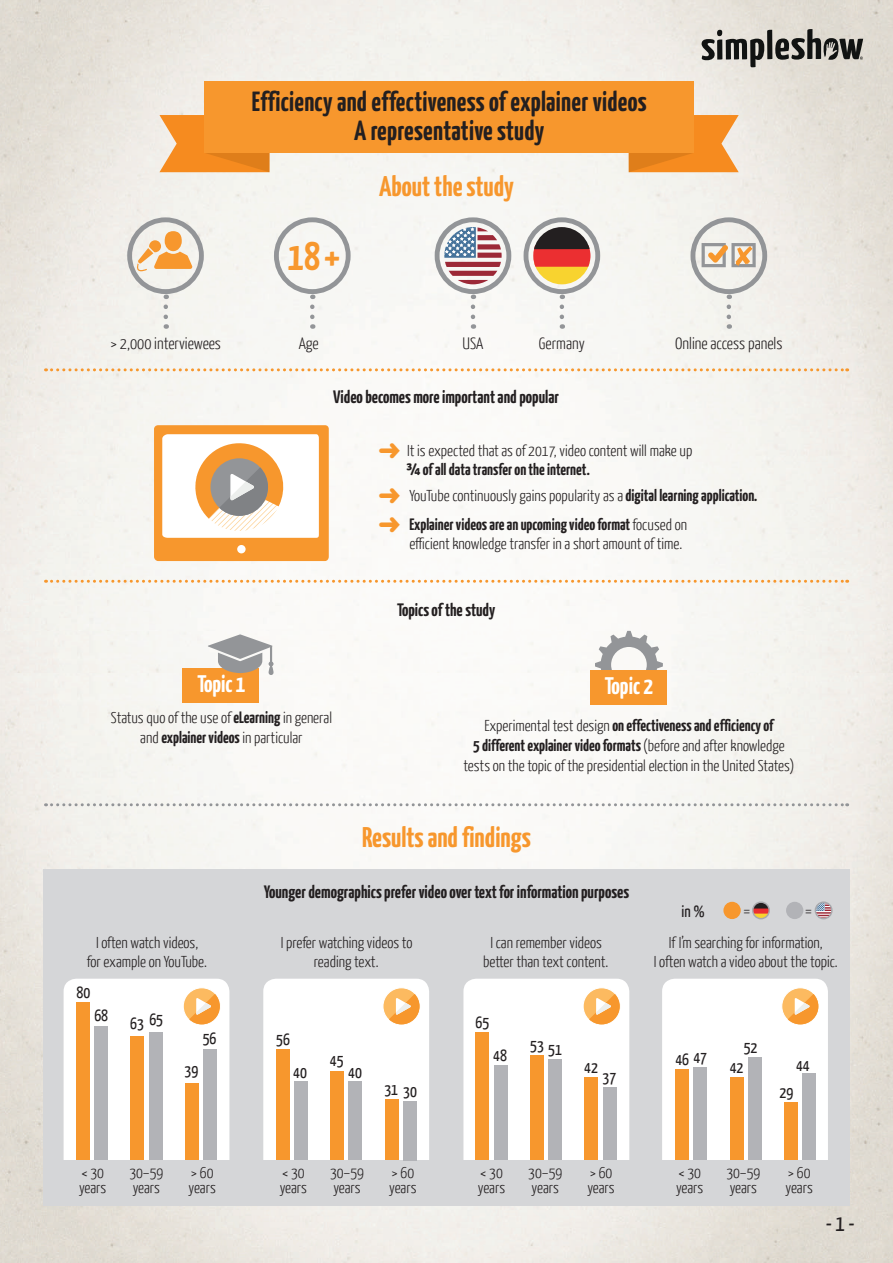
<style>
.page{position:relative;width:893px;height:1263px;background:#fff}
.page>*{position:absolute;margin:0;border:0;box-sizing:border-box;transform-origin:0 0}
.t1{font:700 40.05px "Yanone Kaffeesatz";color:#f7972d}
.t2{font:700 28.5px "Yanone Kaffeesatz";color:#f7972d}
.t3{font:700 27.75px/28.8px "Yanone Kaffeesatz";letter-spacing:.01em;color:#231f20;text-align:center}
.t4{font:700 24px "Yanone Kaffeesatz";color:#fff}
.t5{font:22.5px "Yanone Kaffeesatz";color:#231f20}
.t6{font:19.2px "Myriad Pro";color:#231f20}
.t7{font:700 18px "Yanone Kaffeesatz";color:#231f20}
.t8{font:700 16.5px/19.8px "Yanone Kaffeesatz";color:#231f20;text-align:center}
.t9{font:16.5px "Yanone Kaffeesatz";color:#231f20}
.t10{font:300 16.5px "Yanone Kaffeesatz";color:#231f20}
.t11{font:300 15.75px/15px "Yanone Kaffeesatz";color:#231f20}
.s1{color:#f7972d}
.s2{font-weight:700;font-size:16.5px}
.s3{font-weight:300;font-size:15.75px}
</style>
<div class="page">
<img style="left:0;top:634px;width:893px;height:38px">
<img style="left:0;top:0;width:893px;height:634px">
<img style="left:0;top:673px;width:893px;height:590px">
<div style="left:43px;top:870px;width:807px;height:336px;background:#d5d6d8"></div>
<div style="left:662px;top:979px;width:166px;height:181px;background:#fff"></div>
<svg style="left:702px;top:29px;width:161px;height:38px;background:#97958f"></svg>
<div style="left:127px;top:217px;width:77px;height:77px;border:5px solid #939598;border-radius:50%"></div>
<div style="left:165px;top:231px;width:17px;height:20px;background:#f7972d;border-radius:50%"></div>
<svg style="left:137px;top:240px;width:55px;height:31px;background:#f4c289"></svg>
<svg style="left:164px;top:307px;width:4px;height:22px"></svg>
<div style="left:274px;top:217px;width:77px;height:77px;border:5px solid #939598;border-radius:50%"></div>
<svg style="left:310px;top:307px;width:5px;height:22px"></svg>
<div style="left:524px;top:217px;width:76px;height:77px;border:5px solid #939598;border-radius:50%"></div>
<svg style="left:534px;top:267px;width:56px;height:17px"></svg>
<svg style="left:533px;top:249px;width:57px;height:18px"></svg>
<svg style="left:533px;top:227px;width:57px;height:22px"></svg>
<svg style="left:444px;top:227px;width:58px;height:57px"></svg>
<div style="left:435px;top:217px;width:76px;height:77px;border:5px solid #939598;border-radius:50%"></div>
<svg style="left:471px;top:307px;width:4px;height:22px"></svg>
<svg style="left:560px;top:307px;width:4px;height:22px"></svg>
<div style="left:690px;top:217px;width:77px;height:77px;border:5px solid #939598;border-radius:50%"></div>
<svg style="left:702px;top:243px;width:54px;height:24px"></svg>
<svg style="left:727px;top:307px;width:4px;height:22px"></svg>
<svg style="left:595px;top:631px;width:68px;height:40px"></svg>
<div style="left:591px;top:671px;width:76px;height:34px;background:#f7972d"></div>
<div style="left:182px;top:668px;width:77px;height:34px;background:#f7972d"></div>
<svg style="left:208px;top:634px;width:66px;height:41px"></svg>
<div style="left:154px;top:425px;width:175px;height:136px;background:#f7972d;border-radius:4px"></div>
<div style="left:237px;top:545px;width:9px;height:8px;background:#fff;border-radius:50%"></div>
<svg style="left:162px;top:434px;width:157px;height:104px;background:#eddecd"></svg>
<svg style="left:46px;top:368px;width:802px;height:3px"></svg>
<svg style="left:46px;top:580px;width:802px;height:3px"></svg>
<svg style="left:46px;top:803px;width:802px;height:3px"></svg>
<div style="left:676px;top:1069px;width:13px;height:91px;background:#f7972d"></div>
<div style="left:694px;top:1067px;width:13px;height:93px;background:#b2b3b7"></div>
<div style="left:730px;top:1077px;width:13px;height:83px;background:#f7972d"></div>
<div style="left:748px;top:1058px;width:13px;height:102px;background:#b2b3b7"></div>
<div style="left:785px;top:1103px;width:13px;height:57px;background:#f7972d"></div>
<div style="left:803px;top:1073px;width:13px;height:87px;background:#b2b3b7"></div>
<div style="left:723px;top:902px;width:18px;height:17px;background:#f7972d;border-radius:50%"></div>
<svg style="left:753px;top:913px;width:16px;height:6px"></svg>
<svg style="left:754px;top:908px;width:14px;height:5px"></svg>
<svg style="left:754px;top:903px;width:14px;height:5px"></svg>
<div style="left:752px;top:901px;width:18px;height:18px;border:1px solid #a8a9ad;border-radius:50%"></div>
<div style="left:786px;top:902px;width:17px;height:17px;background:#b2b3b7;border-radius:50%"></div>
<svg style="left:815px;top:903px;width:16px;height:16px"></svg>
<div style="left:815px;top:901px;width:18px;height:18px;border:1px solid #a8a9ad;border-radius:50%"></div>
<svg style="left:463px;top:979px;width:166px;height:181px;background:#f3e3d1"></svg>
<svg style="left:263px;top:979px;width:166px;height:181px;background:#f5e7d8"></svg>
<svg style="left:64px;top:979px;width:165px;height:181px;background:#efddc9"></svg>
<svg style="left:629px;top:115px;width:110px;height:57px;background:#f19539"></svg>
<svg style="left:159px;top:115px;width:110px;height:57px;background:#f19639"></svg>
<div style="left:205px;top:81px;width:489px;height:72px;background:#f7972d"></div>
<h3 class="t3" style="left:252px;top:86px;width:396px">Efficiency and effectiveness of explainer videos<br>A representative study</h3>
<h1 class="t1" style="left:288px;top:232px;width:54px">18 +</h1>
<p class="t10" style="left:111px;top:333px;width:112px">&gt; 2,000 interviewees</p>
<p class="t10" style="left:299px;top:333px;width:21px">Age</p>
<h2 class="t2" style="left:379px;top:169px;width:136px">About the study</h2>
<p class="t10" style="left:463px;top:333px;width:22px">USA</p>
<p class="t10" style="left:539px;top:333px;width:47px">Germany</p>
<p class="t10" style="left:675px;top:333px;width:109px">Online access panels</p>
<p class="t7" style="left:333px;top:386px;width:227px">Video becomes more important and popular</p>
<p class="t11" style="left:378px;top:442px;width:316px"><span class="s1">➜</span> It is expected that as of 2017, video content will make up</p>
<p class="t8" style="left:406px;top:459px;width:185px">¾ of all data transfer on the internet.</p>
<p class="t11" style="left:378px;top:488px;width:381px"><span class="s1">➜</span> YouTube continuously gains popularity as a <span class="s2">digital learning application.</span></p>
<p class="t8" style="left:378px;top:514px;width:310px"><span class="s1">➜</span> Explainer videos are an upcoming video format <span class="s3">focused on</span></p>
<p class="t11" style="left:409px;top:535px;width:274px">efficient knowledge transfer in a short amount of time.</p>
<h3 class="t4" style="left:197px;top:669px;width:50px">Topic 1</h3>
<p class="t11" style="left:111px;top:707px;width:223px;line-height:19.8px;text-align:center">Status quo of the use of<span class="s2">eLearning</span> in general and <span class="s2">explainer videos</span> in particular</p>
<p class="t7" style="left:397px;top:599px;width:100px">Topics of the study</p>
<h3 class="t4" style="left:605px;top:671px;width:50px">Topic 2</h3>
<p class="t8" style="left:473px;top:715px;width:313px"><span class="s3">Experimental test design</span> on effectiveness and efficiency of<br>5 different explainer video formats <span class="s3">(before and after knowledge</span></p>
<p class="t11" style="left:463px;top:757px;width:332px">tests on the topic of the presidential election in the United States)</p>
<h2 class="t2" style="left:362px;top:819px;width:170px">Results and findings</h2>
<p class="t7" style="left:264px;top:880px;width:367px">Younger demographics prefer video over text for information purposes</p>
<p class="t9" style="left:682px;top:901px;width:25px">in %</p>
<p class="t11" style="left:744px;top:902px;width:8px">=</p>
<p class="t11" style="left:805px;top:902px;width:8px">=</p>
<p class="t11" style="left:280px;top:933px;width:134px;line-height:18.9px;text-align:center">I prefer watching videos to reading text.</p>
<p class="t11" style="left:653px;top:933px;width:186px;line-height:18.9px;text-align:center">If I’m searching for information,<br>I often watch a video about the topic.</p>
<p class="t11" style="left:87px;top:933px;width:122px;line-height:18.9px;text-align:center">I often watch videos, for example on YouTube.</p>
<p class="t11" style="left:483px;top:933px;width:126px;line-height:18.9px;text-align:center">I can remember videos better than text content.</p>
<p class="t9" style="left:77px;top:982px;width:15px">80</p>
<p class="t9" style="left:94px;top:1005px;width:15px">68</p>
<p class="t9" style="left:130px;top:1011px;width:34px">63 65</p>
<p class="t9" style="left:203px;top:1028px;width:15px">56</p>
<p class="t9" style="left:184px;top:1060px;width:15px">39</p>
<p class="t9" style="left:276px;top:1029px;width:15px">56</p>
<p class="t9" style="left:293px;top:1062px;width:15px">40</p>
<p class="t9" style="left:330px;top:1050px;width:15px">45</p>
<p class="t9" style="left:348px;top:1062px;width:15px">40</p>
<p class="t9" style="left:384px;top:1080px;width:34px">31 30</p>
<p class="t9" style="left:475px;top:1012px;width:15px">65</p>
<p class="t9" style="left:493px;top:1045px;width:15px">48</p>
<p class="t9" style="left:530px;top:1037px;width:33px">53 51</p>
<p class="t9" style="left:584px;top:1057px;width:15px">42</p>
<p class="t9" style="left:603px;top:1067px;width:15px">37</p>
<p class="t9" style="left:675px;top:1048px;width:33px">46 47</p>
<p class="t9" style="left:744px;top:1037px;width:15px">52</p>
<p class="t9" style="left:730px;top:1057px;width:15px">42</p>
<p class="t9" style="left:796px;top:1055px;width:15px">44</p>
<p class="t9" style="left:779px;top:1082px;width:15px">29</p>
<p class="t11" style="left:79px;top:1164px;width:29px">&lt; 30 years</p>
<p class="t11" style="left:129px;top:1164px;width:36px">30–59 years</p>
<p class="t11" style="left:189px;top:1164px;width:29px">&gt; 60 years</p>
<p class="t11" style="left:280px;top:1164px;width:29px">&lt; 30 years</p>
<p class="t11" style="left:330px;top:1164px;width:36px">30–59 years</p>
<p class="t11" style="left:389px;top:1164px;width:29px">&gt; 60 years</p>
<p class="t11" style="left:478px;top:1164px;width:29px">&lt; 30 years</p>
<p class="t11" style="left:528px;top:1164px;width:36px">30–59 years</p>
<p class="t11" style="left:587px;top:1164px;width:29px">&gt; 60 years</p>
<p class="t11" style="left:676px;top:1164px;width:29px">&lt; 30 years</p>
<p class="t11" style="left:726px;top:1164px;width:36px">30–59 years</p>
<p class="t11" style="left:785px;top:1164px;width:29px">&gt; 60 years</p>
<p class="t6" style="left:76px;top:1179px;width:11px">1</p>
<p class="t6" style="left:280px;top:1179px;width:11px">2</p>
<p class="t6" style="left:483px;top:1179px;width:11px">3</p>
<p class="t6" style="left:687px;top:1179px;width:11px">4</p>
<h3 class="t5" style="left:826px;top:1209px;width:30px">- 1 -</h3>
</div>
